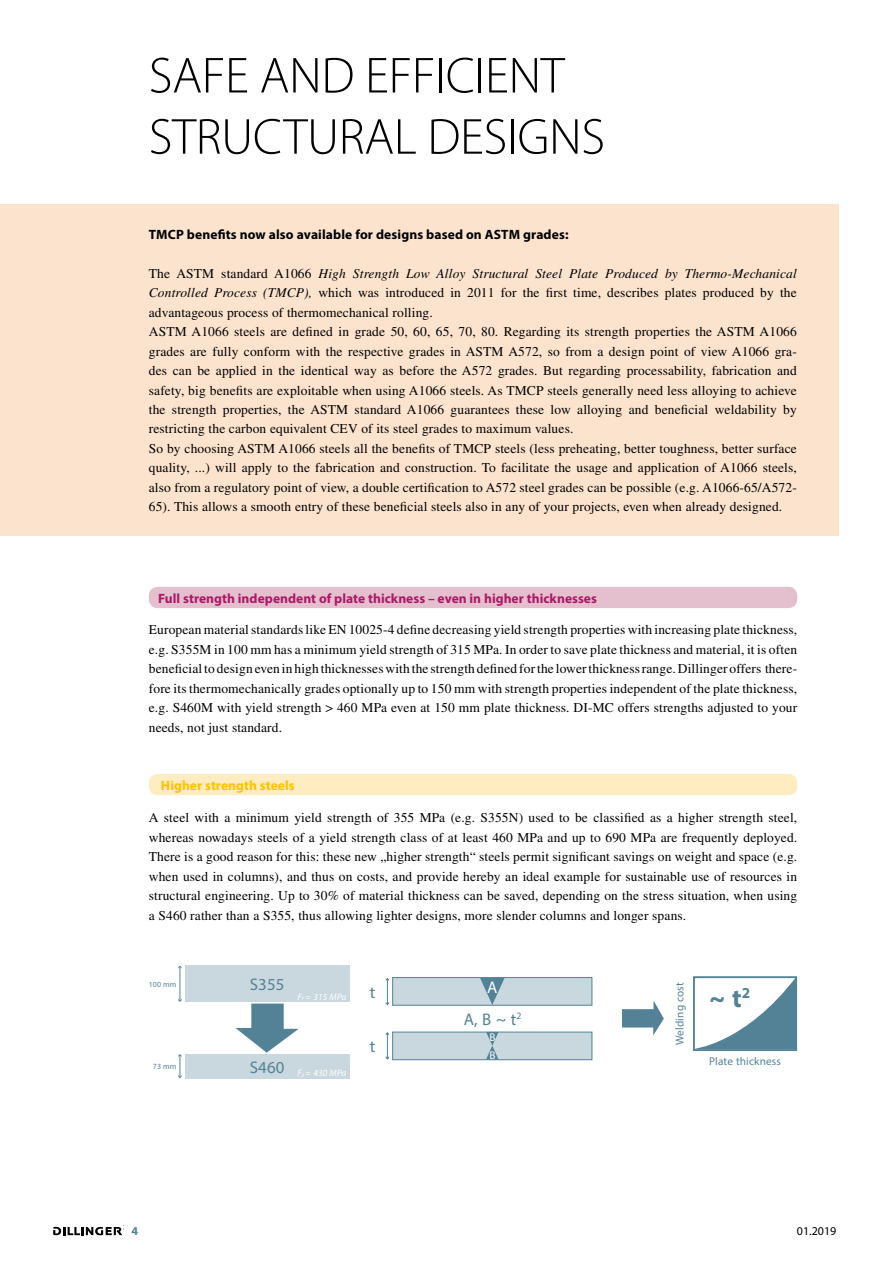
<style>
.page{position:relative;width:893px;height:1263px;background:#fff}
.page>*{position:absolute;margin:0;border:0;box-sizing:border-box;transform-origin:0 0}
.t1{font:300 51px/61.2px "Myriad Pro";letter-spacing:-.005em;color:#000}
.t2{font:700 26.1px "Myriad Pro";color:#538296}
.t3{font:16.8px "Myriad Pro";color:#538296}
.t4{font:16.8px "Myriad Pro";color:#fff}
.t5{font:13.5px/19.5px "Times LT Std";letter-spacing:.01em;color:#000;text-align:justify}
.t6{font:700 13.5px "Myriad Pro";letter-spacing:.005em;color:#af1766}
.t7{font:700 13.5px "Myriad Pro";letter-spacing:.01em;color:#000}
.t8{font:700 13.5px "Myriad Pro";letter-spacing:.005em;color:#fcc300}
.t9{font:12px "Myriad Pro";color:#000}
.t10{font:700 12px "Myriad Pro";color:#538296}
.t11{font:11.25px "Myriad Pro";letter-spacing:.01em;color:#538296}
.t12{font:11.25px/17.7px "Myriad Pro";color:#fff}
.t13{font:italic 9.3px "Myriad Pro";letter-spacing:.01em;color:#fff}
.t14{font:7.95px "Myriad Pro";letter-spacing:.01em;color:#538296}
.s1{font-style:italic}
.s2{font-size:5.4px}
</style>
<div class="page">
<svg style="left:53px;top:1227px;width:69px;height:8px"></svg>
<div style="left:185px;top:965px;width:164px;height:37px;background:#c9d7de"></div>
<div style="left:185px;top:1054px;width:164px;height:24px;background:#c9d7de"></div>
<svg style="left:235px;top:1003px;width:64px;height:50px"></svg>
<hr style="left:179px;top:967px;width:1px;height:34px;background:#538296">
<svg style="left:178px;top:1054px;width:4px;height:24px"></svg>
<svg style="left:386px;top:978px;width:3px;height:27px"></svg>
<svg style="left:386px;top:1032px;width:3px;height:28px"></svg>
<div style="left:392px;top:977px;width:200px;height:29px;background:#c9d7de;border:1px solid #538296"></div>
<svg style="left:480px;top:978px;width:25px;height:27px"></svg>
<div style="left:392px;top:1031px;width:200px;height:29px;background:#c9d7de;border:1px solid #538296"></div>
<svg style="left:486px;top:1032px;width:13px;height:27px"></svg>
<svg style="left:622px;top:1000px;width:42px;height:35px"></svg>
<div style="left:693px;top:976px;width:104px;height:75px;border:2px solid #538296"></div>
<svg style="left:693px;top:976px;width:104px;height:73px"></svg>
<div style="left:0;top:204px;width:839px;height:332px;background:#fce3ce"></div>
<div style="left:149px;top:587px;width:648px;height:21px;background:#e4c0cf;border-radius:9px"></div>
<div style="left:149px;top:774px;width:648px;height:21px;background:#ffecc1;border-radius:9px"></div>
<h1 class="t1" style="left:149px;top:46px;width:458px">SAFE AND EFFICIENT<br>STRUCTURAL DESIGNS</h1>
<p class="t7" style="left:149px;top:225px;width:421px">TMCP benefits now also available for designs based on ASTM grades:</p>
<p class="t5" style="left:149px;top:263px;width:650px;text-align:left">The ASTM standard A1066 <span class="s1">High Strength Low Alloy Structural Steel Plate Produced by Thermo-Mechanical Controlled Process (TMCP),</span> which was introduced in 2011 for the first time, describes plates produced by the advantageous process of thermomechanical rolling.<br>ASTM A1066 steels are defined in grade 50, 60, 65, 70, 80. Regarding its strength properties the ASTM A1066 grades are fully conform with the respective grades in ASTM A572, so from a design point of view A1066 gra&shy;des can be applied in the identical way as before the A572 grades. But regarding processability, fabrication and safety, big benefits are exploitable when using A1066 steels. As TMCP steels generally need less alloying to achieve the strength properties, the ASTM standard A1066 guarantees these low alloying and beneficial weldability by restricting the carbon equivalent CEV of its steel grades to maximum values.<br>So by choosing ASTM A1066 steels all the benefits of TMCP steels (less preheating, better toughness, better surface quality, ...) will apply to the fabrication and construction. To facilitate the usage and application of A1066 steels, also from a regulatory point of view, a double certification to A572 steel grades can be possible (e.g. A1066-65/A572- 65). This allows a smooth entry of these beneficial steels also in any of your projects, even when already designed.</p>
<p class="t6" style="left:158px;top:589px;width:440px">Full strength independent of plate thickness – even in higher thicknesses</p>
<p class="t5" style="left:149px;top:620px;width:650px">European material standards like EN 10025-4 define decreasing yield strength properties with increasing plate thickness, e.g. S355M in 100 mm has a minimum yield strength of 315 MPa. In order to save plate thickness and material, it is often beneficial to design even in high thicknesses with the strength defined for the lower thickness range. Dillinger offers there&shy;fore its thermomechanically grades optionally up to 150 mm with strength properties independent of the plate thickness, e.g. S460M with yield strength &gt; 460 MPa even at 150 mm plate thickness. DI-MC offers strengths adjusted to your needs, not just standard.</p>
<p class="t8" style="left:161px;top:776px;width:135px">Higher strength steels</p>
<p class="t5" style="left:149px;top:808px;width:650px">A steel with a minimum yield strength of 355 MPa (e.g. S355N) used to be classified as a higher strength steel, whereas nowadays steels of a yield strength class of at least 460 MPa and up to 690 MPa are frequently deployed.<br>There is a good reason for this: these new „higher strength“ steels permit significant savings on weight and space (e.g. when used in columns), and thus on costs, and provide hereby an ideal example for sustainable use of resources in structural engineering. Up to 30% of material thickness can be saved, depending on the stress situation, when using a S460 rather than a S355, thus allowing lighter designs, more slender columns and longer spans.</p>
<p class="t14" style="left:149px;top:979px;width:29px">100 mm</p>
<p class="t14" style="left:153px;top:1061px;width:25px">73 mm</p>
<p class="t3" style="left:250px;top:974px;width:36px">S355</p>
<p class="t13" style="left:297px;top:992px;width:51px">F<span class="s2">y</span> = 315 MPa</p>
<p class="t13" style="left:250px;top:1068px;width:98px"><sup>S460</sup> F<span class="s2">y</span> = 430 MPa</p>
<p class="t3" style="left:370px;top:982px;width:7px">t</p>
<p class="t3" style="left:370px;top:1036px;width:7px">t</p>
<p class="t4" style="left:487px;top:977px;width:12px">A</p>
<p class="t3" style="left:464px;top:1009px;width:59px">A, B ~ t<sup>2</sup></p>
<p class="t12" style="left:489px;top:1028px;width:8px">B<br>B</p>
<p class="t11" style="left:673px;top:1045px;width:64px;rotate:-90deg">Welding cost</p>
<h2 class="t2" style="left:710px;top:981px;width:42px">~ t<sup>2</sup></h2>
<p class="t11" style="left:709px;top:1054px;width:73px">Plate thickness</p>
<p class="t10" style="left:131px;top:1223px;width:8px">4</p>
<p class="t9" style="left:797px;top:1224px;width:41px">01.2019</p>
</div>
